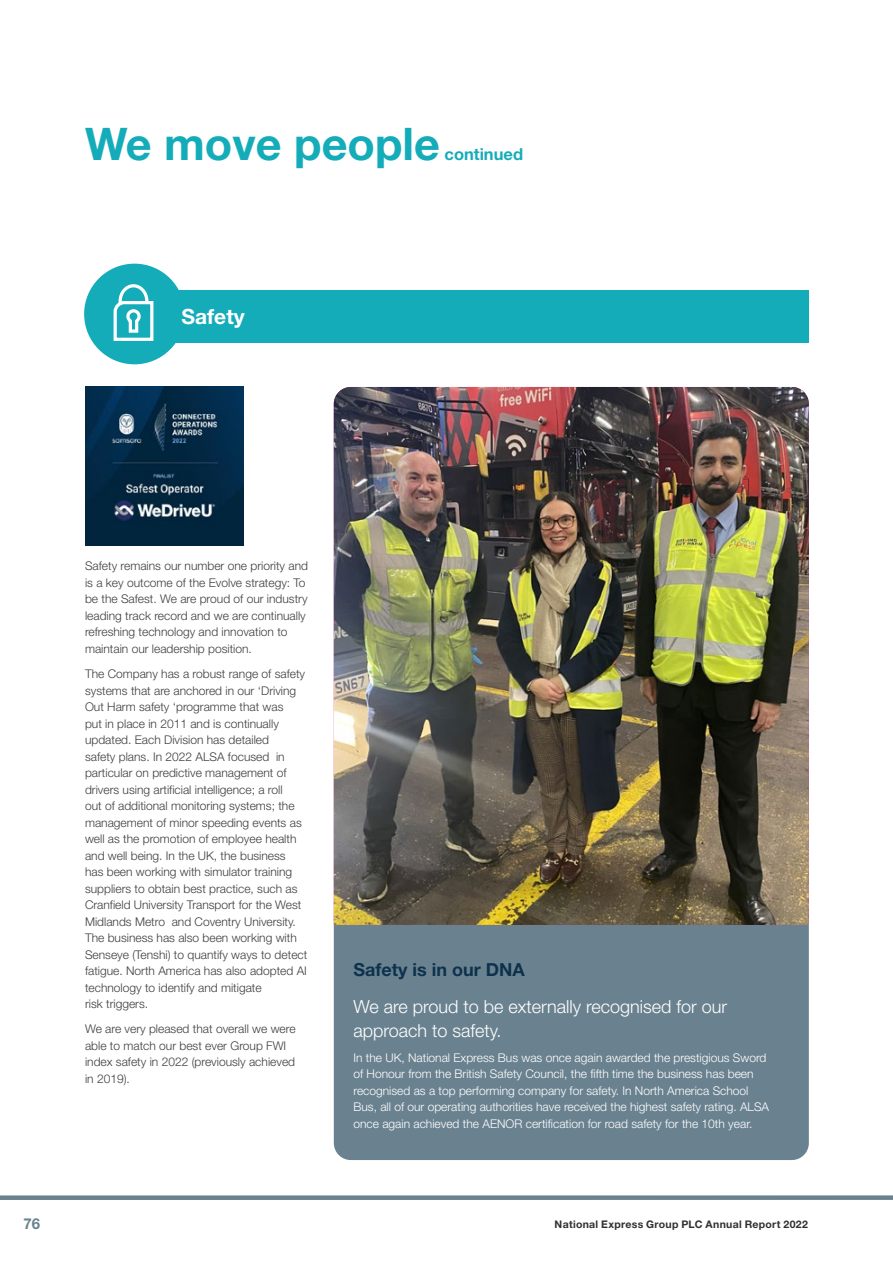
<style>
.page{position:relative;width:893px;height:1263px;background:#fff}
.page>*{position:absolute;margin:0;border:0;box-sizing:border-box;transform-origin:0 0}
.t1{font:700 45px "Helvetica Neue LT Std";color:#15acba}
.t2{font:700 21px "Helvetica Neue LT Std";color:#fff}
.t3{font:300 18px/24px "Helvetica Neue LT Std";color:#fff}
.t4{font:700 18px "Helvetica Neue LT Std";color:#0e324d}
.t5{font:700 16.5px "Helvetica Neue LT Std";color:#15acba}
.t6{font:700 15px "Helvetica Neue LT Std";color:#6a828f}
.t7{font:300 12px/16.5px "Helvetica Neue LT Std";color:#3e3e3f}
.t8{font:300 12px/16.5px "Helvetica Neue LT Std";color:#fff}
.t9{font:700 10.5px "Helvetica Neue LT Std";letter-spacing:.03em;color:#312f30}
</style>
<div class="page">
<img style="left:0;top:263px;width:893px;height:937px">
<h1 class="t1" style="left:85px;top:116px;width:356px">We move people</h1>
<h3 class="t5" style="left:445px;top:144px;width:80px">continued</h3>
<h2 class="t2" style="left:182px;top:303px;width:65px">Safety</h2>
<p class="t7" style="left:85px;top:558px;width:224px">Safety remains our number one priority and is a key outcome of the Evolve strategy: To be the Safest. We are proud of our industry leading track record and we are continually refreshing technology and innovation to maintain our leadership position.</p>
<p class="t7" style="left:85px;top:665px;width:224px">The Company has a robust range of safety systems that are anchored in our ‘Driving Out Harm safety ‘programme that was<br>put in place in 2011 and is continually updated. Each Division has detailed<br>safety plans. In 2022 ALSA focused in particular on predictive management of drivers using artificial intelligence; a roll<br>out of additional monitoring systems; the management of minor speeding events as well as the promotion of employee health and well being. In the UK, the business<br>has been working with simulator training suppliers to obtain best practice, such as Cranfield University Transport for the West Midlands Metro and Coventry University.<br>The business has also been working with Senseye (Tenshi) to quantify ways to detect fatigue. North America has also adopted AI technology to identify and mitigate<br>risk triggers.</p>
<p class="t7" style="left:85px;top:1020px;width:212px">We are very pleased that overall we were able to match our best ever Group FWI index safety in 2022 (previously achieved in 2019).</p>
<h3 class="t4" style="left:353px;top:958px;width:173px">Safety is in our DNA</h3>
<h3 class="t3" style="left:353px;top:994px;width:375px">We are proud to be externally recognised for our approach to safety.</h3>
<p class="t8" style="left:353px;top:1049px;width:417px">In the UK, National Express Bus was once again awarded the prestigious Sword of Honour from the British Safety Council, the fifth time the business has been recognised as a top performing company for safety. In North America School Bus, all of our operating authorities have received the highest safety rating. ALSA once again achieved the AENOR certification for road safety for the 10th year.</p>
<p class="t6" style="left:24px;top:1214px;width:18px">76</p>
<p class="t9" style="left:555px;top:1217px;width:255px">National Express Group PLC Annual Report 2022</p>
</div>
